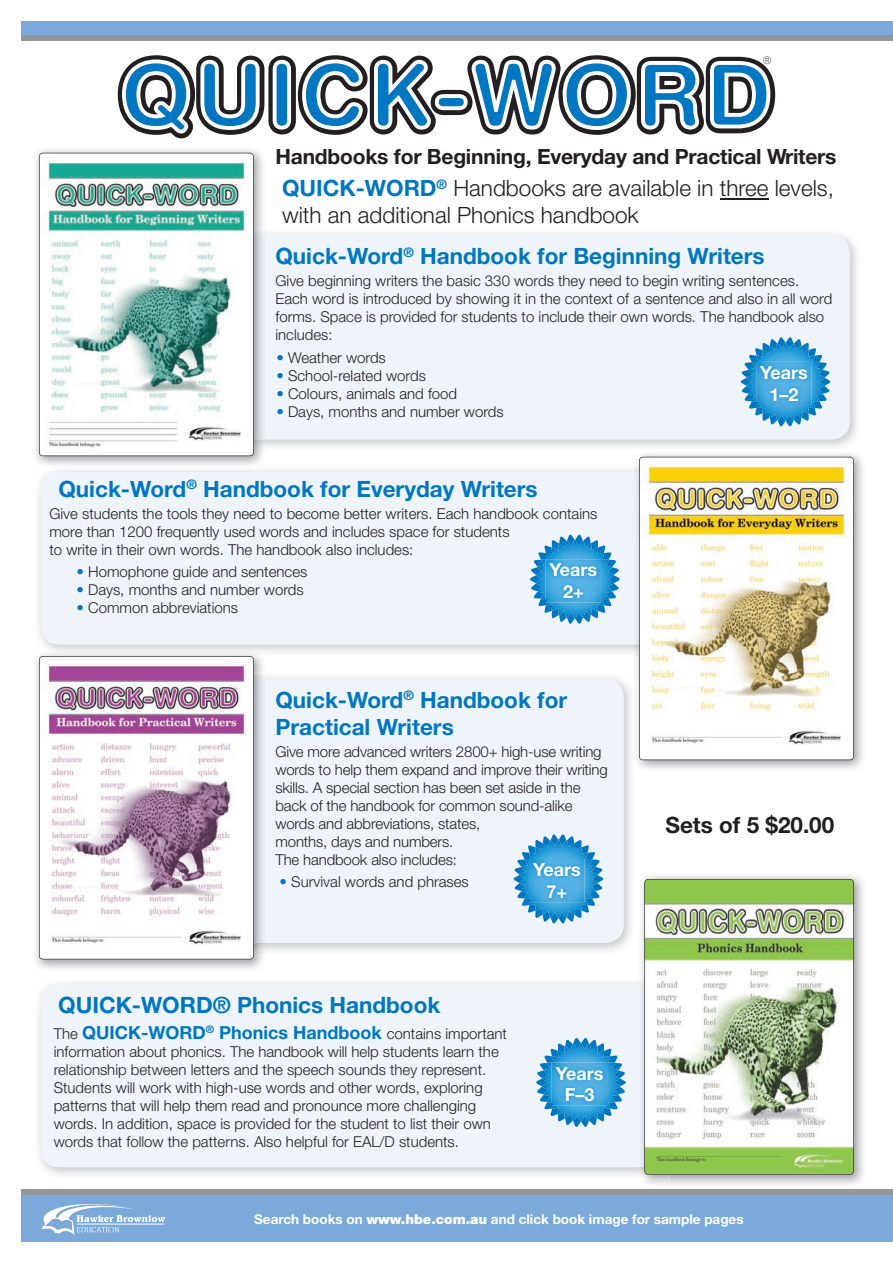
<style>
.page{position:relative;width:893px;height:1263px;background:#fff}
.page>*{position:absolute;margin:0;border:0;box-sizing:border-box;transform-origin:0 0}
.t1{font:700 22.5px/27px "Helvetica Neue LT Std";color:#0077c0}
.t2{font:300 22.5px/27px "Helvetica Neue LT Std";color:#231f20}
.t3{font:700 22.5px "Helvetica Neue LT Std";color:#231f20}
.t4{font:700 21px "Helvetica Neue LT Std";letter-spacing:-.01em;color:#231f20}
.t5{font:700 18px "Helvetica Neue LT Std";color:#0077c0}
.t6{font:700 18px/21.6px "Helvetica Neue LT Std";color:#fff;text-align:center}
.t7{font:300 15px/18px "Helvetica Neue LT Std";color:#231f20}
.t8{font:700 13.5px "Helvetica Neue LT Std";color:#fff}
.t9{font:100 10.35px "Helvetica Neue LT Std";color:#231f20}
.s1{font-weight:700;color:#0077c0}
.s2{color:#0077c0}
.s3{font-weight:300;font-size:15px;color:#231f20}
.s4{font-weight:900}
</style>
<div class="page">
<svg style="left:21px;top:1189px;width:872px;height:7px;fill:#939598"></svg>
<div style="left:21px;top:1196px;width:872px;height:46px;background:#7ba9da"></div>
<svg style="left:21px;top:34px;width:872px;height:7px;fill:#939598"></svg>
<div style="left:21px;top:21px;width:872px;height:13px;background:#7ba9da"></div>
<svg style="left:42px;top:1204px;width:123px;height:31px"></svg>
<div style="left:48px;top:235px;width:802px;height:204px;background:#eff4fa;border-radius:18px"></div>
<img style="left:266px;top:676px;width:365px;height:275px">
<div style="left:44px;top:679px;width:579px;height:264px;background:#eff4fa;border-radius:18px"></div>
<div style="left:41px;top:472px;width:732px;height:172px;background:#eff4fa;border-radius:18px"></div>
<div style="left:41px;top:984px;width:616px;height:183px;background:#eff4fa;border-radius:18px"></div>
<hr style="left:720px;top:198px;width:48px;height:1px;background:#231f20">
<svg style="left:740px;top:337px;width:91px;height:89px"></svg>
<img style="left:756px;top:362px;width:56px;height:43px">
<svg style="left:530px;top:535px;width:90px;height:89px"></svg>
<img style="left:545px;top:559px;width:56px;height:43px">
<svg style="left:513px;top:834px;width:91px;height:89px"></svg>
<img style="left:529px;top:859px;width:55px;height:43px">
<svg style="left:536px;top:1038px;width:90px;height:89px"></svg>
<img style="left:552px;top:1062px;width:55px;height:44px">
<img style="left:35px;top:149px;width:231px;height:316px">
<img style="left:254px;top:235px;width:12px;height:204px">
<svg style="left:39px;top:153px;width:215px;height:303px;fill:#f9fafa"></svg>
<img style="left:633px;top:453px;width:230px;height:316px">
<img style="left:633px;top:672px;width:3px;height:97px">
<img style="left:633px;top:472px;width:6px;height:172px">
<svg style="left:639px;top:457px;width:215px;height:303px"></svg>
<img style="left:35px;top:657px;width:231px;height:312px">
<img style="left:254px;top:679px;width:12px;height:264px">
<svg style="left:39px;top:656px;width:215px;height:303px;fill:#faf9f9"></svg>
<svg style="left:118px;top:55px;width:657px;height:83px"></svg>
<svg style="left:122px;top:59px;width:648px;height:74px"></svg>
<img style="left:638px;top:875px;width:226px;height:310px">
<img style="left:638px;top:984px;width:6px;height:183px">
<svg style="left:644px;top:879px;width:210px;height:296px"></svg>
<p class="t9" style="left:763px;top:54px;width:10px">®</p>
<h2 class="t4" style="left:275px;top:143px;width:562px">Handbooks for Beginning, Everyday and Practical Writers</h2>
<h1 class="t2" style="left:282px;top:174px;width:553px"><span class="s1">QUICK-WORD</span><sup>®</sup> Handbooks are available in three levels, with an additional Phonics handbook</h1>
<h1 class="t1" style="left:275px;top:242px;width:491px">Quick-Word<sup>®</sup> Handbook for Beginning Writers</h1>
<p class="t7" style="left:275px;top:272px;width:558px">Give beginning writers the basic 330 words they need to begin writing sentences.<br>Each word is introduced by showing it in the context of a sentence and also in all word forms. Space is provided for students to include their own words. The handbook also includes:</p>
<p class="t7" style="left:276px;top:348px;width:111px"><span class="s2">•</span> Weather words</p>
<p class="t7" style="left:276px;top:366px;width:151px"><span class="s2">•</span> School-related words</p>
<p class="t7" style="left:276px;top:384px;width:182px"><span class="s2">•</span> Colours, animals and food</p>
<p class="t7" style="left:276px;top:402px;width:229px"><span class="s2">•</span> Days, months and number words</p>
<p class="t6" style="left:760px;top:361px;width:49px">Years<br>1–2</p>
<h1 class="t1" style="left:58px;top:475px;width:481px">Quick-Word<sup>®</sup> Handbook for Everyday Writers</h1>
<p class="t7" style="left:49px;top:504px;width:549px">Give students the tools they need to become better writers. Each handbook contains more than 1200 frequently used words and includes space for students<br>to write in their own words. The handbook also includes:</p>
<p class="t7" style="left:76px;top:562px;width:232px"><span class="s2">•</span> Homophone guide and sentences</p>
<p class="t7" style="left:76px;top:580px;width:229px"><span class="s2">•</span> Days, months and number words</p>
<p class="t7" style="left:76px;top:598px;width:163px"><span class="s2">•</span> Common abbreviations</p>
<p class="t6" style="left:550px;top:559px;width:49px">Years<br>2+</p>
<h1 class="t1" style="left:275px;top:686px;width:293px">Quick-Word<sup>®</sup> Handbook for<br>Practical Writers</h1>
<p class="t7" style="left:275px;top:742px;width:334px">Give more advanced writers 2800+ high-use writing words to help them expand and improve their writing skills. A special section has been set aside in the back of the handbook for common sound-alike words and abbreviations, states,<br>months, days and numbers.<br>The handbook also includes:</p>
<p class="t7" style="left:280px;top:872px;width:191px"><span class="s2">•</span> Survival words and phrases</p>
<p class="t6" style="left:533px;top:858px;width:49px">Years<br>7+</p>
<h1 class="t1" style="left:58px;top:991px;width:384px">QUICK-WORD® Phonics Handbook</h1>
<p class="t5" style="left:54px;top:1022px;width:455px"><span class="s3">The</span> QUICK-WORD<sup>®</sup> Phonics Handbook <span class="s3">contains important</span></p>
<p class="t7" style="left:54px;top:1042px;width:447px">information about phonics. The handbook will help students learn the relationship between letters and the speech sounds they represent.<br>Students will work with high-use words and other words, exploring patterns that will help them read and pronounce more challenging words. In addition, space is provided for the student to list their own words that follow the patterns. Also helpful for EAL/D students.</p>
<p class="t6" style="left:556px;top:1062px;width:49px">Years<br>F–3</p>
<h1 class="t3" style="left:665px;top:811px;width:170px">Sets of 5 $20.00</h1>
<p class="t8" style="left:254px;top:1211px;width:491px">Search books on <span class="s4">www.hbe.com.au</span> and click book image for sample pages</p>
</div>
